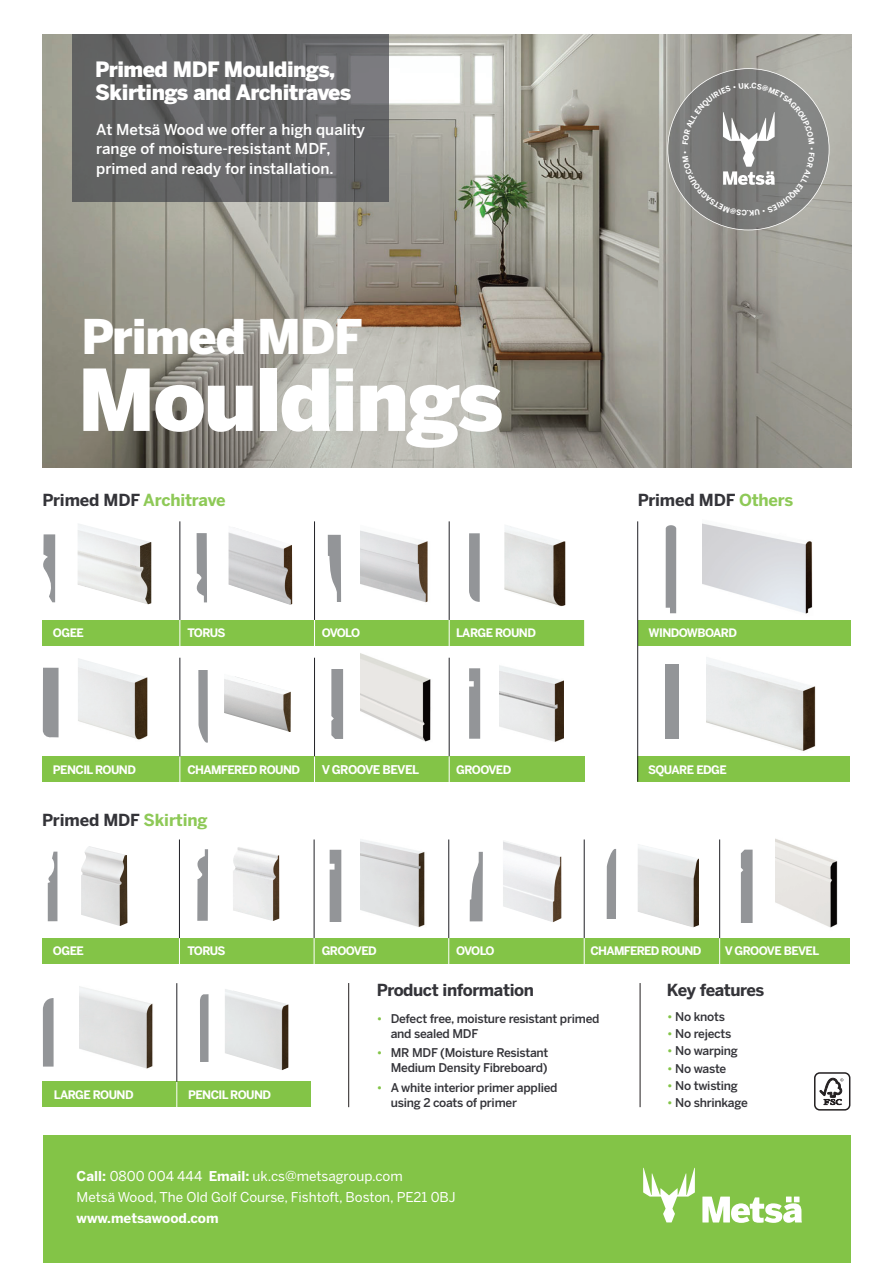
<style>
.page{position:relative;width:893px;height:1263px;background:#fff}
.page>*{position:absolute;margin:0;border:0;box-sizing:border-box;transform-origin:0 0}
.t1{font:900 84.45px "Benton Sans";letter-spacing:-.025em;color:#fff}
.t2{font:900 47.4px "Benton Sans";letter-spacing:-.025em;color:#fff}
.t3{font:900 21px/23.2px "Benton Sans";letter-spacing:-.025em;color:#fff}
.t4{font:700 16.5px "Benton Sans";letter-spacing:-.025em;color:#343439}
.t5{font:700 16.5px "Benton Sans";letter-spacing:-.01em;color:#8ec957}
.t6{font:500 15px/19.8px "Benton Sans";color:#fff}
.t7{font:13.5px "Benton Sans";color:#fff}
.t8{font:700 13.5px "Benton Sans";color:#fff}
.t9{font:500 12px/15px "Benton Sans";letter-spacing:-.02em;color:#343439}
.t10{font:700 12px "Benton Sans";letter-spacing:-.05em;color:#fff}
.t11{font:700 11.7px "Benton Sans";letter-spacing:-.05em;color:#fff}
.s1{color:#343439}
.s2{color:#8ec957}
.s3{color:#83c447}
.s4{font-weight:700}
</style>
<div class="page">
<img style="left:703px;top:523px;width:110px;height:91px">
<div style="left:43px;top:1082px;width:268px;height:25px;background:#83c447"></div>
<img style="left:43px;top:34px;width:808px;height:433px">
<div style="left:43px;top:1135px;width:807px;height:128px;background:#83c447"></div>
<svg style="left:702px;top:1196px;width:100px;height:27px"></svg>
<svg style="left:643px;top:1168px;width:52px;height:54px"></svg>
<svg style="left:814px;top:1072px;width:36px;height:38px"></svg>
<img style="left:668px;top:69px;width:161px;height:161px">
<img style="left:72px;top:35px;width:316px;height:166px">
<img style="left:229px;top:532px;width:63px;height:73px">
<img style="left:360px;top:530px;width:68px;height:73px">
<img style="left:500px;top:666px;width:63px;height:76px">
<img style="left:78px;top:524px;width:73px;height:80px">
<svg style="left:43px;top:534px;width:12px;height:68px"></svg>
<svg style="left:197px;top:534px;width:10px;height:68px"></svg>
<svg style="left:328px;top:535px;width:13px;height:67px"></svg>
<svg style="left:469px;top:668px;width:11px;height:71px"></svg>
<svg style="left:469px;top:533px;width:11px;height:69px"></svg>
<svg style="left:666px;top:525px;width:10px;height:88px"></svg>
<img style="left:504px;top:525px;width:61px;height:82px">
<svg style="left:43px;top:668px;width:16px;height:69px"></svg>
<img style="left:78px;top:658px;width:69px;height:82px">
<div style="left:43px;top:938px;width:807px;height:25px;background:#83c447"></div>
<svg style="left:179px;top:938px;width:1px;height:25px"></svg>
<svg style="left:314px;top:938px;width:1px;height:26px"></svg>
<svg style="left:448px;top:938px;width:1px;height:26px"></svg>
<svg style="left:584px;top:938px;width:1px;height:26px"></svg>
<svg style="left:719px;top:938px;width:1px;height:26px"></svg>
<img style="left:361px;top:839px;width:64px;height:88px">
<img style="left:503px;top:841px;width:58px;height:81px">
<img style="left:81px;top:846px;width:47px;height:80px">
<img style="left:233px;top:847px;width:46px;height:74px">
<svg style="left:197px;top:849px;width:11px;height:72px"></svg>
<svg style="left:48px;top:852px;width:9px;height:69px"></svg>
<svg style="left:330px;top:850px;width:11px;height:71px"></svg>
<img style="left:80px;top:987px;width:73px;height:82px">
<img style="left:225px;top:989px;width:63px;height:81px">
<svg style="left:43px;top:998px;width:11px;height:68px"></svg>
<svg style="left:200px;top:994px;width:9px;height:68px"></svg>
<svg style="left:470px;top:852px;width:13px;height:69px"></svg>
<svg style="left:607px;top:849px;width:9px;height:70px"></svg>
<img style="left:638px;top:844px;width:61px;height:83px">
<img style="left:776px;top:839px;width:62px;height:89px">
<img style="left:360px;top:653px;width:71px;height:89px">
<hr style="left:640px;top:983px;width:1px;height:124px;background:#231f20">
<hr style="left:348px;top:983px;width:1px;height:124px;background:#231f20">
<hr style="left:179px;top:839px;width:1px;height:99px;background:#212126">
<hr style="left:314px;top:839px;width:1px;height:99px;background:#212126">
<hr style="left:448px;top:839px;width:1px;height:99px;background:#212126">
<hr style="left:584px;top:839px;width:1px;height:99px;background:#212126">
<hr style="left:719px;top:839px;width:1px;height:99px;background:#212126">
<div style="left:43px;top:620px;width:542px;height:25px;background:#83c447"></div>
<svg style="left:179px;top:620px;width:1px;height:26px"></svg>
<svg style="left:314px;top:620px;width:1px;height:25px"></svg>
<svg style="left:449px;top:620px;width:1px;height:26px"></svg>
<svg style="left:584px;top:620px;width:1px;height:26px"></svg>
<hr style="left:179px;top:521px;width:1px;height:99px;background:#212126">
<hr style="left:314px;top:521px;width:1px;height:99px;background:#212126">
<hr style="left:449px;top:521px;width:1px;height:99px;background:#212126">
<svg style="left:176px;top:1082px;width:1px;height:25px"></svg>
<hr style="left:176px;top:983px;width:1px;height:99px;background:#212126">
<div style="left:638px;top:620px;width:212px;height:25px;background:#83c447"></div>
<img style="left:224px;top:676px;width:67px;height:56px">
<svg style="left:198px;top:670px;width:10px;height:73px"></svg>
<svg style="left:331px;top:669px;width:12px;height:70px"></svg>
<div style="left:43px;top:756px;width:542px;height:26px;background:#83c447"></div>
<svg style="left:179px;top:756px;width:1px;height:26px"></svg>
<svg style="left:314px;top:756px;width:1px;height:26px"></svg>
<hr style="left:179px;top:658px;width:1px;height:98px;background:#212126">
<hr style="left:314px;top:658px;width:1px;height:98px;background:#212126">
<hr style="left:449px;top:658px;width:1px;height:98px;background:#212126">
<svg style="left:741px;top:850px;width:12px;height:73px"></svg>
<svg style="left:449px;top:756px;width:1px;height:26px"></svg>
<img style="left:706px;top:657px;width:110px;height:94px">
<svg style="left:665px;top:664px;width:13px;height:74px"></svg>
<div style="left:638px;top:756px;width:212px;height:26px;background:#83c447"></div>
<hr style="left:637px;top:521px;width:1px;height:261px;background:#212126">
<svg style="left:682px;top:83px;width:133px;height:133px"></svg>
<p class="t3" style="left:95px;top:60px;width:258px">Primed MDF Mouldings,<br>Skirtings and Architraves</p>
<p class="t6" style="left:96px;top:121px;width:270px">At Metsä Wood we offer a high quality range of moisture-resistant MDF, primed and ready for installation.</p>
<p class="t2" style="left:82px;top:319px;width:282px">Primed MDF</p>
<p class="t1" style="left:78px;top:368px;width:427px">Mouldings</p>
<p class="t5" style="left:43px;top:494px;width:185px"><span class="s1">Primed MDF</span> Architrave</p>
<p class="t4" style="left:638px;top:494px;width:157px">Primed MDF <span class="s2">Others</span></p>
<p class="t11" style="left:53px;top:628px;width:32px">OGEE</p>
<p class="t11" style="left:187px;top:628px;width:40px">TORUS</p>
<p class="t11" style="left:322px;top:628px;width:40px">OVOLO</p>
<p class="t11" style="left:456px;top:628px;width:81px">LARGE ROUND</p>
<p class="t11" style="left:649px;top:628px;width:90px">WINDOWBOARD</p>
<p class="t11" style="left:53px;top:765px;width:84px">PENCIL ROUND</p>
<p class="t11" style="left:187px;top:765px;width:114px">CHAMFERED ROUND</p>
<p class="t10" style="left:322px;top:765px;width:99px">V GROOVE BEVEL</p>
<p class="t11" style="left:456px;top:765px;width:57px">GROOVED</p>
<p class="t11" style="left:648px;top:765px;width:80px">SQUARE EDGE</p>
<p class="t4" style="left:42px;top:814px;width:167px">Primed MDF <span class="s2">Skirting</span></p>
<p class="t11" style="left:53px;top:946px;width:32px">OGEE</p>
<p class="t11" style="left:187px;top:946px;width:40px">TORUS</p>
<p class="t11" style="left:322px;top:946px;width:57px">GROOVED</p>
<p class="t11" style="left:456px;top:946px;width:40px">OVOLO</p>
<p class="t11" style="left:590px;top:946px;width:113px">CHAMFERED ROUND</p>
<p class="t11" style="left:725px;top:946px;width:96px">V GROOVE BEVEL</p>
<p class="t11" style="left:54px;top:1090px;width:81px">LARGE ROUND</p>
<p class="t11" style="left:188px;top:1090px;width:84px">PENCIL ROUND</p>
<p class="t4" style="left:377px;top:984px;width:158px">Product information</p>
<p class="t9" style="left:391px;top:1012px;width:210px;text-indent:-14px"><span class="s3">•</span> Defect free, moisture resistant primed and sealed MDF</p>
<p class="t9" style="left:377px;top:1047px;width:173px;text-align:right"><span class="s3">•</span> MR MDF (Moisture Resistant<br>Medium Density Fibreboard)</p>
<p class="t9" style="left:391px;top:1081px;width:168px;text-indent:-14px"><span class="s3">•</span> A white interior primer applied using 2 coats of primer</p>
<p class="t7" style="left:77px;top:1171px;width:328px"><span class="s4">Call:</span> 0800 004 444 <span class="s4">Email:</span> uk.cs@metsagroup.com</p>
<p class="t7" style="left:77px;top:1192px;width:381px">Metsä Wood, The Old Golf Course, Fishtoft, Boston, PE21 0BJ</p>
<p class="t8" style="left:77px;top:1213px;width:144px">www.metsawood.com</p>
<p class="t4" style="left:667px;top:984px;width:99px">Key features</p>
<p class="t9" style="left:667px;top:1010px;width:60px"><span class="s3">•</span> No knots</p>
<p class="t9" style="left:667px;top:1027px;width:66px"><span class="s3">•</span> No rejects</p>
<p class="t9" style="left:667px;top:1044px;width:72px"><span class="s3">•</span> No warping</p>
<p class="t9" style="left:667px;top:1062px;width:61px"><span class="s3">•</span> No waste</p>
<p class="t9" style="left:667px;top:1079px;width:72px"><span class="s3">•</span> No twisting</p>
<p class="t9" style="left:667px;top:1096px;width:82px"><span class="s3">•</span> No shrinkage</p>
</div>
